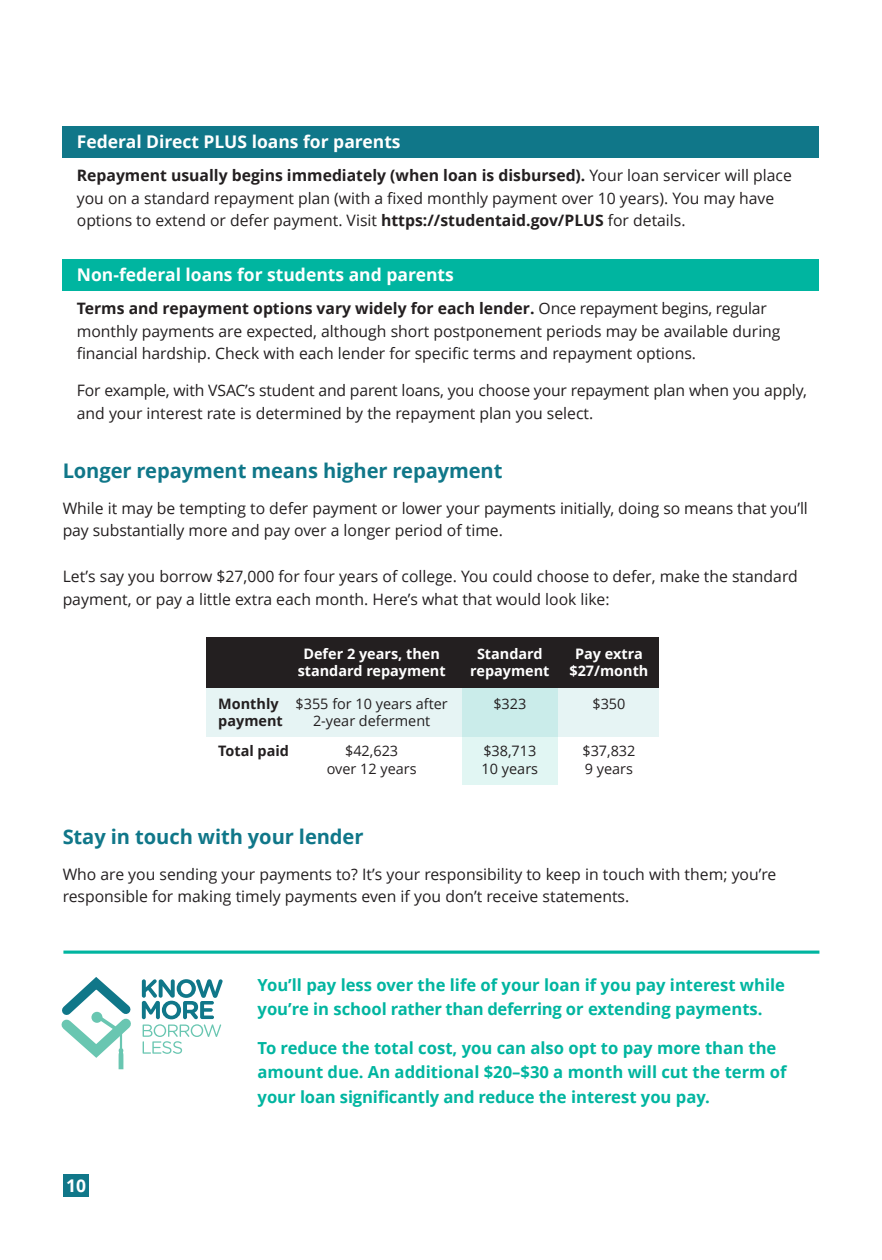
<style>
.page{position:relative;width:882px;height:1260px;background:#fff}
.page>*{position:absolute;margin:0;border:0;box-sizing:border-box;transform-origin:0 0}
.t1{font:700 20.12px "Open Sans";letter-spacing:-.005em;color:#107789}
.t2{font:700 17.5px "Open Sans";color:#fff}
.t3{font:700 16.62px/24.5px "Open Sans";color:#00b5a0}
.t4{font:15.75px/22.8px "Open Sans";color:#231f20}
.t5{font:14.35px/17.5px "Open Sans";color:#231f20;text-align:center}
.t6{font:700 14.35px/17.5px "Open Sans";color:#fff;text-align:center}
.t7{font:700 14.35px "Open Sans";color:#231f20}
.s1{font-weight:700}
</style>
<div class="page">
<div style="left:63px;top:1175px;width:26px;height:22px;background:#107789"></div>
<div style="left:63px;top:126px;width:756px;height:32px;background:#107789"></div>
<div style="left:206px;top:688px;width:453px;height:49px;background:#e6f4f4"></div>
<div style="left:462px;top:688px;width:96px;height:97px;background:#00b5a0;opacity:.12"></div>
<div style="left:206px;top:638px;width:453px;height:50px;background:#231f20"></div>
<svg style="left:61px;top:977px;width:162px;height:92px"></svg>
<hr style="left:63px;top:951px;width:756px;height:3px;background:#00b5a0">
<div style="left:63px;top:259px;width:756px;height:32px;background:#00b5a0"></div>
<p class="t2" style="left:77px;top:129px;width:325px">Federal Direct PLUS loans for parents</p>
<p class="t4" style="left:77px;top:163px;width:717px"><span class="s1">Repayment usually begins immediately (when loan is disbursed).</span> Your loan servicer will place you on a standard repayment plan (with a fixed monthly payment over 10 years). You may have options to extend or defer payment. Visit <span class="s1">https://studentaid.gov/PLUS</span> for details.</p>
<p class="t2" style="left:77px;top:262px;width:378px">Non-federal loans for students and parents</p>
<p class="t4" style="left:77px;top:296px;width:705px"><span class="s1">Terms and repayment options vary widely for each lender.</span> Once repayment begins, regular monthly payments are expected, although short postponement periods may be available during financial hardship. Check with each lender for specific terms and repayment options.</p>
<p class="t4" style="left:77px;top:379px;width:732px">For example, with VSAC’s student and parent loans, you choose your repayment plan when you apply, and your interest rate is determined by the repayment plan you select.</p>
<p class="t1" style="left:63px;top:457px;width:441px">Longer repayment means higher repayment</p>
<p class="t4" style="left:63px;top:496px;width:747px">While it may be tempting to defer payment or lower your payments initially, doing so means that you’ll pay substantially more and pay over a longer period of time.</p>
<p class="t4" style="left:63px;top:564px;width:737px">Let’s say you borrow $27,000 for four years of college. You could choose to defer, make the standard payment, or pay a little extra each month. Here’s what that would look like:</p>
<p class="t7" style="left:218px;top:694px;width:62px">Monthly</p>
<p class="t7" style="left:218px;top:711px;width:66px">payment</p>
<p class="t7" style="left:218px;top:741px;width:72px">Total paid</p>
<p class="t6" style="left:303px;top:644px;width:138px">Defer 2 years, then</p>
<p class="t6" style="left:298px;top:662px;width:149px">standard repayment</p>
<p class="t5" style="left:296px;top:695px;width:154px">$355 for 10 years after<br>2-year deferment</p>
<p class="t5" style="left:327px;top:742px;width:91px">$42,623<br>over 12 years</p>
<p class="t6" style="left:477px;top:644px;width:67px">Standard</p>
<p class="t6" style="left:470px;top:662px;width:81px">repayment</p>
<p class="t5" style="left:493px;top:695px;width:35px">$323</p>
<p class="t5" style="left:483px;top:742px;width:55px">$38,713</p>
<p class="t5" style="left:482px;top:759px;width:58px">10 years</p>
<p class="t6" style="left:569px;top:644px;width:81px">Pay extra $27/month</p>
<p class="t5" style="left:592px;top:695px;width:35px">$350</p>
<p class="t5" style="left:582px;top:742px;width:55px">$37,832</p>
<p class="t5" style="left:585px;top:759px;width:50px">9 years</p>
<p class="t1" style="left:63px;top:823px;width:302px">Stay in touch with your lender</p>
<p class="t4" style="left:63px;top:862px;width:715px">Who are you sending your payments to? It’s your responsibility to keep in touch with them; you’re responsible for making timely payments even if you don’t receive statements.</p>
<p class="t2" style="left:66px;top:1173px;width:21px">10</p>
<p class="t3" style="left:258px;top:972px;width:529px">You’ll pay less over the life of your loan if you pay interest while you’re in school rather than deferring or extending payments.</p>
<p class="t3" style="left:258px;top:1035px;width:531px">To reduce the total cost, you can also opt to pay more than the amount due. An additional $20–$30 a month will cut the term of your loan significantly and reduce the interest you pay.</p>
</div>
